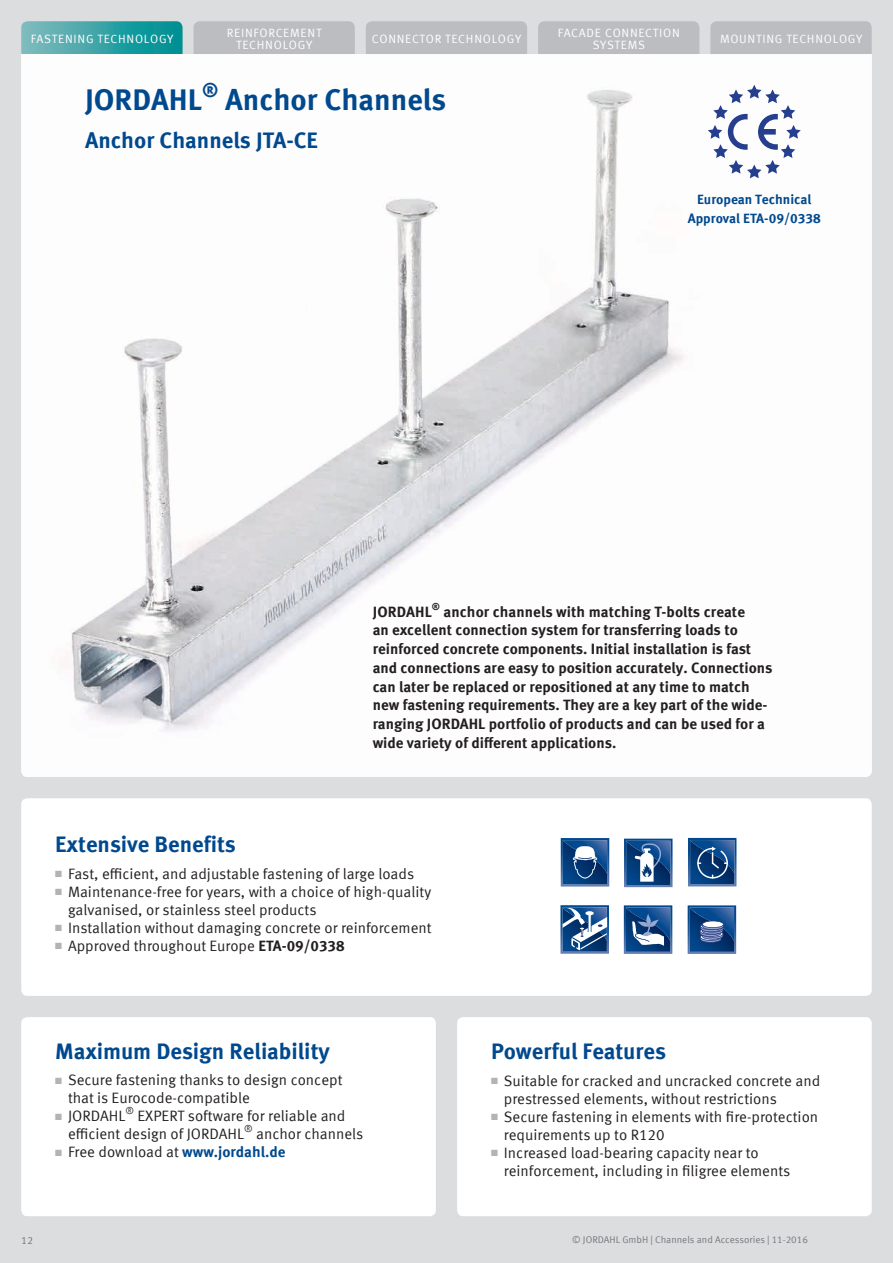
<style>
.page{position:relative;width:893px;height:1263px;background:#dcdddf}
.page>*{position:absolute;margin:0;border:0;box-sizing:border-box;transform-origin:0 0}
.t1{font:700 30px "Meta Pro";color:#01498e}
.t2{font:700 22.5px "Meta Pro";color:#01498e}
.t3{font:700 19.5px "Meta Pro";color:#01498e}
.t4{font:15px/18px "Meta Pro";color:#231f20}
.t5{font:700 15px/18.8px "Meta Pro";color:#231f20}
.t6{font:700 13.5px/18.8px "Meta Pro";color:#01498e;text-align:center}
.t7{font:12px/12px "Meta Pro";letter-spacing:.06em;color:#fff;text-align:center}
.t8{font:10.5px "Meta Pro";color:#76787b}
.t9{font:9.75px "Meta Pro";color:#76787b}
.t10{font:9.75px "Meta Pro";color:#231f20}
.t11{font:700 9.75px "Meta Pro";color:#231f20}
.s1{color:#b2b3b7}
.s2{font-weight:700}
.s3{font-weight:700;color:#01498e}
</style>
<div class="page">
<div style="left:194px;top:21px;width:161px;height:33px;background:#bcbdc0"></div>
<div style="left:366px;top:21px;width:161px;height:33px;background:#bcbdc0"></div>
<div style="left:538px;top:21px;width:161px;height:33px;background:#bcbdc0"></div>
<div style="left:710px;top:21px;width:162px;height:33px;background:#bcbdc0"></div>
<svg style="left:21px;top:21px;width:162px;height:33px"></svg>
<img style="left:21px;top:54px;width:851px;height:723px">
<svg style="left:708px;top:85px;width:93px;height:93px"></svg>
<div style="left:21px;top:798px;width:851px;height:198px;background:#fff;border-radius:6px"></div>
<div style="left:21px;top:1017px;width:415px;height:199px;background:#fff;border-radius:6px"></div>
<div style="left:457px;top:1017px;width:415px;height:199px;background:#fff;border-radius:6px"></div>
<svg style="left:561px;top:838px;width:48px;height:48px"></svg>
<svg style="left:624px;top:839px;width:48px;height:48px"></svg>
<svg style="left:688px;top:838px;width:48px;height:48px"></svg>
<svg style="left:560px;top:905px;width:49px;height:49px"></svg>
<svg style="left:624px;top:905px;width:48px;height:49px"></svg>
<svg style="left:688px;top:905px;width:48px;height:49px"></svg>
<p class="t7" style="left:227px;top:26px;width:96px">REINFORCEMENT<br>TECHNOLOGY</p>
<p class="t7" style="left:372px;top:32px;width:151px">CONNECTOR TECHNOLOGY</p>
<p class="t7" style="left:558px;top:26px;width:123px">FACADE CONNECTION<br>SYSTEMS</p>
<p class="t7" style="left:31px;top:32px;width:144px">FASTENING TECHNOLOGY</p>
<p class="t7" style="left:720px;top:32px;width:144px">MOUNTING TECHNOLOGY</p>
<h1 class="t1" style="left:85px;top:76px;width:118px">JORDAHL</h1>
<h3 class="t3" style="left:202px;top:75px;width:18px">®</h3>
<h1 class="t1" style="left:225px;top:76px;width:223px">Anchor Channels</h1>
<h2 class="t2" style="left:85px;top:122px;width:234px">Anchor Channels JTA-CE</h2>
<p class="t6" style="left:688px;top:189px;width:135px">European Technical<br>Approval ETA-09/0338</p>
<p class="t5" style="left:373px;top:601px;width:61px">JORDAHL</p>
<p class="t11" style="left:432px;top:599px;width:10px">®</p>
<p class="t5" style="left:373px;top:601px;width:401px;text-indent:71px">anchor channels with matching T-bolts create<br>an excellent connection system for transferring loads to reinforced concrete components. Initial installation is fast and connections are easy to position accurately. Connections can later be replaced or repositioned at any time to match new fastening requirements. They are a key part of the wide&shy;ranging JORDAHL portfolio of products and can be used for a wide variety of different applications.</p>
<h2 class="t2" style="left:55px;top:827px;width:182px">Extensive Benefits</h2>
<p class="t4" style="left:55px;top:863px;width:360px"><span class="s1">■</span> Fast, efficient, and adjustable fastening of large loads</p>
<p class="t4" style="left:68px;top:881px;width:365px;text-indent:-13px"><span class="s1">■</span> Maintenance-free for years, with a choice of high-quality galvanised, or stainless steel products</p>
<p class="t4" style="left:55px;top:917px;width:378px"><span class="s1">■</span> Installation without damaging concrete or reinforcement</p>
<p class="t4" style="left:55px;top:935px;width:291px"><span class="s1">■</span> Approved throughout Europe <span class="s2">ETA-09/0338</span></p>
<h2 class="t2" style="left:55px;top:1033px;width:276px">Maximum Design Reliability</h2>
<p class="t4" style="left:68px;top:1070px;width:276px;text-indent:-13px"><span class="s1">■</span> Secure fastening thanks to design concept that is Eurocode-compatible</p>
<p class="t4" style="left:55px;top:1106px;width:72px"><span class="s1">■</span> JORDAHL</p>
<p class="t10" style="left:125px;top:1103px;width:10px">®</p>
<p class="t4" style="left:68px;top:1106px;width:279px;text-indent:69px">EXPERT software for reliable and efficient design of JORDAHL</p>
<p class="t10" style="left:244px;top:1121px;width:10px">®</p>
<p class="t4" style="left:256px;top:1124px;width:109px">anchor channels</p>
<p class="t4" style="left:55px;top:1142px;width:232px"><span class="s1">■</span> Free download at <span class="s3">www.jordahl.de</span></p>
<h2 class="t2" style="left:491px;top:1034px;width:176px">Powerful Features</h2>
<p class="t4" style="left:504px;top:1070px;width:318px;text-indent:-13px"><span class="s1">■</span> Suitable for cracked and uncracked concrete and prestressed elements, without restrictions</p>
<p class="t4" style="left:504px;top:1106px;width:316px;text-indent:-13px"><span class="s1">■</span> Secure fastening in elements with fire-protection requirements up to R120</p>
<p class="t4" style="left:504px;top:1142px;width:288px;text-indent:-13px"><span class="s1">■</span> Increased load-bearing capacity near to reinforcement, including in filigree elements</p>
<p class="t8" style="left:21px;top:1232px;width:13px">12</p>
<p class="t9" style="left:572px;top:1232px;width:237px">© JORDAHL GmbH | Channels and Accessories | 11-2016</p>
</div>
